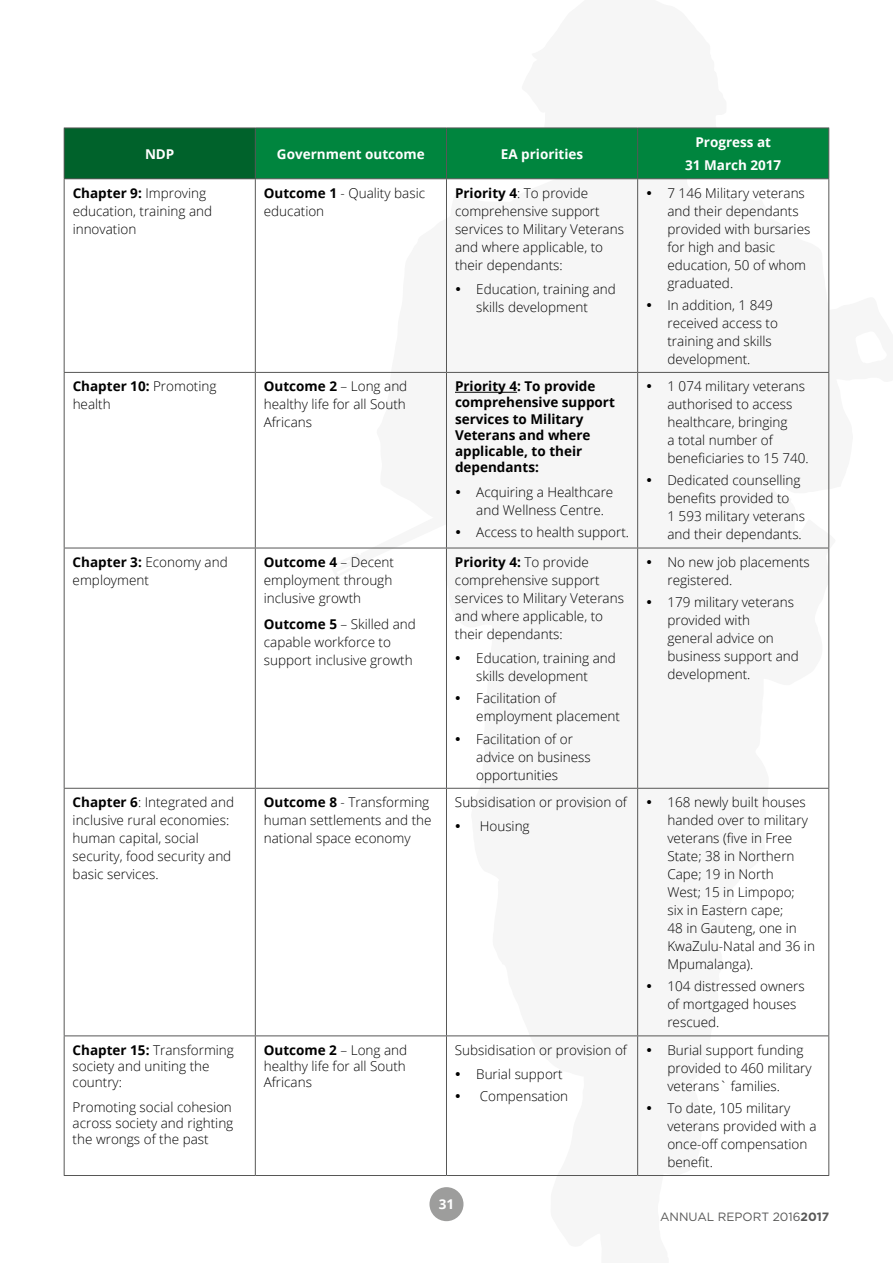
<style>
.page{position:relative;width:893px;height:1263px;background:#fff}
.page>*{position:absolute;margin:0;border:0;box-sizing:border-box;transform-origin:0 0}
.t1{font:300 13.5px/18px "Open Sans";color:#000}
.t2{font:700 13.5px/16.2px "Open Sans";color:#000}
.t3{font:700 13.5px/23.5px "Open Sans";color:#fff;text-align:center}
.t4{font:12px "Gotham";color:#575756}
.s1{font-weight:700}
</style>
<div class="page">
<div style="left:712px;top:215px;width:118px;height:254px;background:#f6f6f6"></div>
<svg style="left:330px;top:547px;width:115px;height:1px"></svg>
<svg style="left:471px;top:696px;width:299px;height:479px;fill:#f6f6f6"></svg>
<svg style="left:445px;top:469px;width:385px;height:227px;fill:#f6f6f6"></svg>
<div style="left:429px;top:1187px;width:34px;height:34px;background:#9d9d9c;border-radius:50%"></div>
<div style="left:64px;top:128px;width:191px;height:51px;background:#00622b"></div>
<svg style="left:255px;top:127px;width:574px;height:59px;background:#209356"></svg>
<hr style="left:64px;top:179px;width:1px;height:193px;background:#575756">
<hr style="left:255px;top:179px;width:1px;height:193px;background:#575756">
<hr style="left:446px;top:179px;width:1px;height:193px;background:#575756">
<hr style="left:637px;top:179px;width:1px;height:193px;background:#575756">
<hr style="left:828px;top:179px;width:1px;height:193px;background:#575756">
<hr style="left:64px;top:372px;width:191px;height:1px;background:#575756">
<hr style="left:64px;top:373px;width:1px;height:175px;background:#575756">
<hr style="left:255px;top:372px;width:191px;height:1px;background:#575756">
<hr style="left:255px;top:373px;width:1px;height:175px;background:#575756">
<hr style="left:446px;top:372px;width:192px;height:1px;background:#575756">
<hr style="left:446px;top:373px;width:1px;height:175px;background:#575756">
<hr style="left:638px;top:372px;width:191px;height:1px;background:#575756">
<hr style="left:637px;top:373px;width:1px;height:175px;background:#575756">
<hr style="left:828px;top:373px;width:1px;height:175px;background:#575756">
<hr style="left:64px;top:548px;width:191px;height:1px;background:#575756">
<hr style="left:64px;top:548px;width:1px;height:240px;background:#575756">
<hr style="left:255px;top:548px;width:191px;height:1px;background:#575756">
<hr style="left:255px;top:548px;width:1px;height:240px;background:#575756">
<hr style="left:446px;top:548px;width:192px;height:1px;background:#575756">
<hr style="left:446px;top:548px;width:1px;height:240px;background:#575756">
<hr style="left:638px;top:548px;width:191px;height:1px;background:#575756">
<hr style="left:637px;top:548px;width:1px;height:240px;background:#575756">
<hr style="left:828px;top:548px;width:1px;height:240px;background:#575756">
<hr style="left:64px;top:788px;width:191px;height:1px;background:#575756">
<hr style="left:64px;top:789px;width:1px;height:246px;background:#575756">
<hr style="left:255px;top:788px;width:191px;height:1px;background:#575756">
<hr style="left:255px;top:789px;width:1px;height:246px;background:#575756">
<hr style="left:446px;top:788px;width:192px;height:1px;background:#575756">
<hr style="left:446px;top:789px;width:1px;height:246px;background:#575756">
<hr style="left:638px;top:788px;width:191px;height:1px;background:#575756">
<hr style="left:637px;top:789px;width:1px;height:246px;background:#575756">
<hr style="left:828px;top:789px;width:1px;height:246px;background:#575756">
<hr style="left:64px;top:1035px;width:191px;height:1px;background:#575756">
<hr style="left:64px;top:1036px;width:1px;height:139px;background:#575756">
<hr style="left:255px;top:1035px;width:191px;height:1px;background:#575756">
<hr style="left:255px;top:1036px;width:1px;height:139px;background:#575756">
<hr style="left:446px;top:1035px;width:192px;height:1px;background:#575756">
<hr style="left:446px;top:1036px;width:1px;height:139px;background:#575756">
<hr style="left:638px;top:1035px;width:191px;height:1px;background:#575756">
<hr style="left:637px;top:1036px;width:1px;height:139px;background:#575756">
<hr style="left:828px;top:1036px;width:1px;height:139px;background:#575756">
<hr style="left:64px;top:128px;width:191px;height:1px;background:#575756">
<hr style="left:64px;top:128px;width:1px;height:50px;background:#575756">
<hr style="left:255px;top:128px;width:191px;height:1px;background:#575756">
<hr style="left:255px;top:128px;width:1px;height:50px;background:#575756">
<hr style="left:446px;top:128px;width:192px;height:1px;background:#575756">
<hr style="left:446px;top:128px;width:1px;height:50px;background:#575756">
<hr style="left:638px;top:128px;width:191px;height:1px;background:#575756">
<hr style="left:637px;top:128px;width:1px;height:50px;background:#575756">
<hr style="left:828px;top:128px;width:1px;height:50px;background:#575756">
<hr style="left:64px;top:178px;width:191px;height:1px;background:#575756">
<hr style="left:255px;top:178px;width:191px;height:1px;background:#575756">
<hr style="left:446px;top:178px;width:192px;height:1px;background:#575756">
<hr style="left:638px;top:178px;width:191px;height:1px;background:#575756">
<hr style="left:64px;top:1175px;width:191px;height:1px;background:#575756">
<hr style="left:255px;top:1175px;width:191px;height:1px;background:#575756">
<hr style="left:446px;top:1175px;width:192px;height:1px;background:#575756">
<hr style="left:638px;top:1175px;width:191px;height:1px;background:#575756">
<hr style="left:455px;top:392px;width:62px;height:1px;background:#000">
<p class="t3" style="left:145px;top:142px;width:31px">NDP</p>
<p class="t3" style="left:277px;top:142px;width:149px">Government outcome</p>
<p class="t3" style="left:501px;top:142px;width:84px">EA priorities</p>
<p class="t3" style="left:685px;top:130px;width:98px">Progress at<br>31 March 2017</p>
<p class="t1" style="left:73px;top:183px;width:141px"><span class="s1">Chapter 9:</span> Improving education, training and innovation</p>
<p class="t1" style="left:264px;top:183px;width:163px"><span class="s1">Outcome 1</span> - Quality basic education</p>
<p class="t1" style="left:455px;top:183px;width:171px"><span class="s1">Priority 4</span>: To provide comprehensive support services to Military Veterans and where applicable, to their dependants:</p>
<p class="t1" style="left:455px;top:280px;width:162px;text-align:center">• Education, training and skills development</p>
<p class="t1" style="left:667px;top:183px;width:144px;text-indent:-21px">• 7 146 Military veterans and their dependants provided with bursaries for high and basic education, 50 of whom graduated.</p>
<p class="t1" style="left:667px;top:296px;width:112px;text-indent:-21px">• In addition, 1 849 received access to training and skills development.</p>
<p class="t1" style="left:73px;top:377px;width:145px"><span class="s1">Chapter 10:</span> Promoting health</p>
<p class="t1" style="left:264px;top:377px;width:145px;text-align:justify"><span class="s1">Outcome 2</span> – Long and healthy life for all South Africans</p>
<p class="t2" style="left:455px;top:378px;width:161px">Priority 4: To provide comprehensive support services to Military<br>Veterans and where applicable, to their dependants:</p>
<p class="t1" style="left:476px;top:482px;width:139px;text-indent:-21px">• Acquiring a Healthcare and Wellness Centre.</p>
<p class="t1" style="left:455px;top:523px;width:176px">• Access to health support.</p>
<p class="t1" style="left:73px;top:552px;width:157px"><span class="s1">Chapter 3:</span> Economy and employment</p>
<p class="t1" style="left:264px;top:552px;width:132px"><span class="s1">Outcome 4</span> – Decent employment through inclusive growth</p>
<p class="t1" style="left:264px;top:615px;width:154px"><span class="s1">Outcome 5</span> – Skilled and capable workforce to support inclusive growth</p>
<p class="t1" style="left:455px;top:552px;width:171px"><span class="s1">Priority 4:</span> To provide comprehensive support services to Military Veterans and where applicable, to their dependants:</p>
<p class="t1" style="left:455px;top:649px;width:162px;text-align:center">• Education, training and skills development</p>
<p class="t1" style="left:476px;top:689px;width:145px;text-indent:-21px">• Facilitation of employment placement</p>
<p class="t1" style="left:476px;top:729px;width:116px;text-indent:-21px">• Facilitation of or advice on business opportunities</p>
<p class="t1" style="left:73px;top:793px;width:163px"><span class="s1">Chapter 6</span>: Integrated and inclusive rural economies: human capital, social security, food security and basic services.</p>
<p class="t1" style="left:264px;top:793px;width:169px"><span class="s1">Outcome 8</span> - Transforming human settlements and the national space economy</p>
<p class="t1" style="left:455px;top:793px;width:173px">Subsidisation or provision of</p>
<p class="t1" style="left:455px;top:817px;width:76px">• Housing</p>
<p class="t1" style="left:73px;top:1041px;width:163px;line-height:16.2px"><span class="s1">Chapter 15:</span> Transforming society and uniting the country:</p>
<p class="t1" style="left:73px;top:1098px;width:162px;line-height:16.2px;text-align:justify">Promoting social cohesion across society and righting the wrongs of the past</p>
<p class="t1" style="left:264px;top:1041px;width:145px;line-height:16.2px;text-align:justify"><span class="s1">Outcome 2</span> – Long and healthy life for all South Africans</p>
<p class="t1" style="left:455px;top:1040px;width:173px">Subsidisation or provision of</p>
<p class="t1" style="left:455px;top:1065px;width:109px">• Burial support</p>
<p class="t1" style="left:455px;top:1087px;width:115px">• Compensation</p>
<p class="t3" style="left:439px;top:1192px;width:17px">31</p>
<p class="t1" style="left:667px;top:377px;width:143px;text-indent:-21px">• 1 074 military veterans authorised to access healthcare, bringing<br>a total number of beneficiaries to 15 740.</p>
<p class="t1" style="left:667px;top:471px;width:139px;text-indent:-21px">• Dedicated counselling benefits provided to<br>1 593 military veterans and their dependants.</p>
<p class="t1" style="left:667px;top:552px;width:144px;text-indent:-21px">• No new job placements registered.</p>
<p class="t1" style="left:667px;top:593px;width:133px;text-indent:-21px">• 179 military veterans provided with<br>general advice on business support and development.</p>
<p class="t1" style="left:667px;top:793px;width:149px;text-indent:-21px">• 168 newly built houses handed over to military veterans (five in Free<br>State; 38 in Northern<br>Cape; 19 in North<br>West; 15 in Limpopo;<br>six in Eastern cape;<br>48 in Gauteng, one in<br>KwaZulu-Natal and 36 in<br>Mpumalanga).</p>
<p class="t1" style="left:667px;top:977px;width:139px;text-indent:-21px">• 104 distressed owners of mortgaged houses rescued.</p>
<p class="t1" style="left:667px;top:1040px;width:146px;text-indent:-21px">• Burial support funding provided to 460 military veterans` families.</p>
<p class="t1" style="left:667px;top:1098px;width:151px;text-indent:-21px">• To date, 105 military veterans provided with a once-off compensation benefit.</p>
<p class="t4" style="left:660px;top:1209px;width:171px">ANNUAL REPORT 2016<span class="s1">2017</span></p>
</div>
